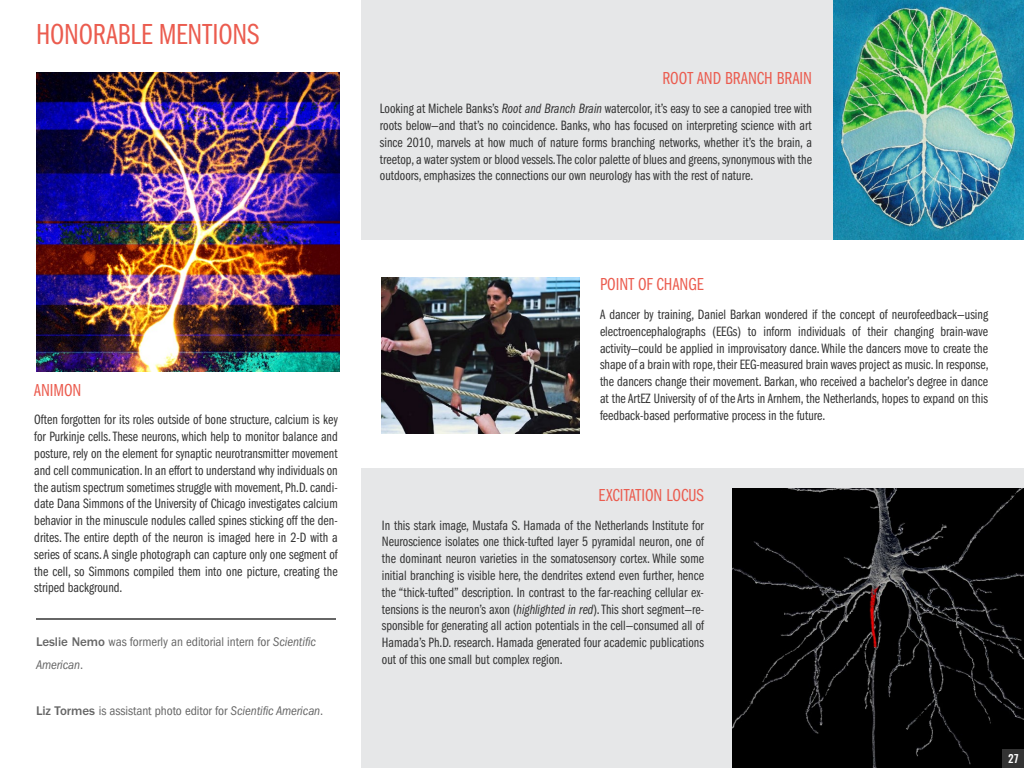
<style>
.page{position:relative;width:1024px;height:768px;background:#fff}
.page>*{position:absolute;margin:0;border:0;box-sizing:border-box;transform-origin:0 0}
.t1{font:30px "ITC Franklin Gothic Std Bk Cp";letter-spacing:-.005em;color:#eb5c4f}
.t2{font:18px "ITC Franklin Gothic Std Bk Cp";color:#eb5c4f}
.t3{font:14px/16.8px "ITC Franklin Gothic Std Bk Cp";color:#333;text-align:justify}
.t4{font:condensed 13px/23px "ITC Franklin Gothic Std";letter-spacing:-.005em;color:#666}
.t5{font:500 11px "Oswald";color:#fff}
.s1{font-weight:500;font-stretch:normal}
.s2{font-style:italic}
.s3{font-family:"ITC Franklin Gothic Std Bk Cp It"}
</style>
<div class="page">
<hr style="left:36px;top:618px;width:300px;height:2px;background:#666">
<div style="left:362px;top:468px;width:662px;height:300px;background:#e6e7e8"></div>
<div style="left:362px;top:0;width:662px;height:240px;background:#e6e7e8"></div>
<img style="left:36px;top:72px;width:303px;height:300px">
<img style="left:733px;top:488px;width:291px;height:280px">
<img style="left:382px;top:278px;width:198px;height:156px">
<img style="left:833px;top:0;width:191px;height:240px">
<div style="left:1003px;top:749px;width:21px;height:19px;background:#333"></div>
<h1 class="t1" style="left:36px;top:18px;width:225px">HONORABLE MENTIONS</h1>
<p class="t2" style="left:34px;top:380px;width:49px">ANIMON</p>
<p class="t3" style="left:34px;top:412px;width:305px">Often forgotten for its roles outside of bone structure, calcium is key for Purkinje cells. These neurons, which help to monitor balance and posture, rely on the element for synaptic neurotransmitter movement and cell communication. In an effort to understand why individuals on the autism spectrum sometimes struggle with movement, Ph.D. candi&shy;date Dana Simmons of the University of Chicago investigates calcium behavior in the minuscule nodules called spines sticking off the den&shy;drites. The entire depth of the neuron is imaged here in 2-D with a series of scans. A single photograph can capture only one segment of the cell, so Simmons compiled them into one picture, creating the striped background.</p>
<p class="t4" style="left:36px;top:630px;width:282px"><span class="s1">Leslie Nemo</span> was formerly an editorial intern for <span class="s2">Scientific<br>American</span>.</p>
<p class="t4" style="left:36px;top:699px;width:289px"><span class="s1">Liz Tormes</span> is assistant photo editor for <span class="s2">Scientific American</span>.</p>
<p class="t2" style="left:663px;top:69px;width:151px">ROOT AND BRANCH BRAIN</p>
<p class="t3" style="left:380px;top:100px;width:434px">Looking at Michele Banks’s <span class="s3">Root and Branch Brain</span> watercolor, it’s easy to see a canopied tree with roots below—and that’s no coincidence. Banks, who has focused on interpreting science with art since 2010, marvels at how much of nature forms branching networks, whether it’s the brain, a treetop, a water system or blood vessels. The color palette of blues and greens, synonymous with the outdoors, emphasizes the connections our own neurology has with the rest of nature.</p>
<p class="t2" style="left:600px;top:274px;width:105px">POINT OF CHANGE</p>
<p class="t3" style="left:600px;top:306px;width:390px">A dancer by training, Daniel Barkan wondered if the concept of neurofeedback—using electroencephalographs (EEGs) to inform individuals of their changing brain-wave activity—could be applied in improvisatory dance. While the dancers move to create the shape of a brain with rope, their EEG-measured brain waves project as music. In response, the dancers change their movement. Barkan, who received a bachelor’s degree in dance at the ArtEZ University of of the Arts in Arnhem, the Netherlands, hopes to expand on this feedback-based performative process in the future.</p>
<p class="t2" style="left:599px;top:485px;width:107px">EXCITATION LOCUS</p>
<p class="t3" style="left:382px;top:517px;width:324px">In this stark image, Mustafa S. Hamada of the Netherlands Institute for Neuroscience isolates one thick-tufted layer 5 pyramidal neuron, one of the dominant neuron varieties in the somatosensory cortex. While some initial branching is visible here, the dendrites extend even further, hence the “thick-tufted” description. In contrast to the far-reaching cellular ex&shy;tensions is the neuron’s axon (<span class="s3">highlighted in red</span>). This short segment—re&shy;sponsible for generating all action potentials in the cell—consumed all of Hamada’s Ph.D. research. Hamada generated four academic publications out of this one small but complex region.</p>
<p class="t5" style="left:1008px;top:753px;width:12px">27</p>
</div>
